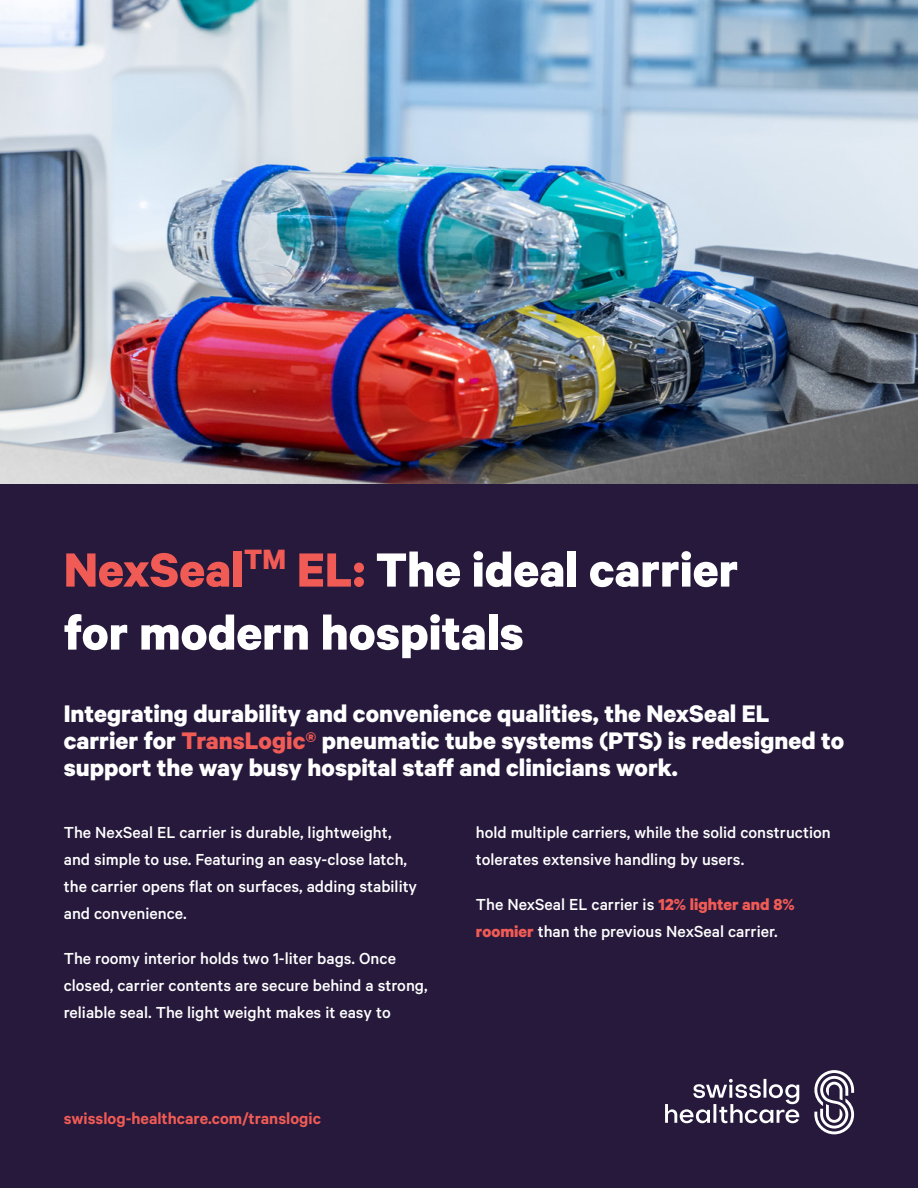
<style>
.page{position:relative;width:918px;height:1188px;background:#fff}
.page>*{position:absolute;margin:0;border:0;box-sizing:border-box;transform-origin:0 0}
._01_SL_ED_Headline_1{font:700 54px/63px "Calibre";color:#fff}
._01_SL_ED_Headline_1-2{font:700 27px/27px "Calibre";color:#fff}
._01_SL_ED_Headline_1-3{font:500 18px/27px "Calibre";color:#fff}
._03_SL_ED_Copy_purpl{font:500 18px/27px "Calibre";color:#fff}
._04_SL_ED_URL_12_12p{font:600 18px "Calibre";color:#f15b55}
.s1{color:#f15b55}
.s2{font-weight:700;color:#f15b55}
</style>
<div class="page">
<div style="left:0;top:423px;width:918px;height:765px;background:#26193c"></div>
<img style="left:0;top:0;width:918px;height:484px">
<svg style="left:665px;top:1079px;width:134px;height:44px"></svg>
<svg style="left:814px;top:1070px;width:40px;height:64px"></svg>
<p class="_01_SL_ED_Headline_1" style="left:64px;top:537px;width:676px"><span class="s1">NexSeal</span><sup>TM</sup> <span class="s1">EL:</span> The ideal carrier for modern hospitals</p>
<p class="_01_SL_ED_Headline_1-2" style="left:64px;top:699px;width:782px">Integrating durability and convenience qualities, the NexSeal EL carrier for <span class="s1">TransLogic®</span> pneumatic tube systems (PTS) is redesigned to support the way busy hospital staff and clinicians work.</p>
<p class="_01_SL_ED_Headline_1-3" style="left:64px;top:818px;width:355px">The NexSeal EL carrier is durable, lightweight, and simple to use. Featuring an easy-close latch, the carrier opens flat on surfaces, adding stability and convenience.</p>
<p class="_01_SL_ED_Headline_1-3" style="left:64px;top:944px;width:365px">The roomy interior holds two 1-liter bags. Once closed, carrier contents are secure behind a strong, reliable seal. The light weight makes it easy to</p>
<p class="_04_SL_ED_URL_12_12p" style="left:64px;top:1107px;width:259px">swisslog-healthcare.com/translogic</p>
<p class="_01_SL_ED_Headline_1-3" style="left:476px;top:818px;width:356px">hold multiple carriers, while the solid construction tolerates extensive handling by users.</p>
<p class="_03_SL_ED_Copy_purpl" style="left:476px;top:890px;width:320px">The NexSeal EL carrier is <span class="s2">12% lighter and 8% roomier</span> than the previous NexSeal carrier.</p>
</div>
